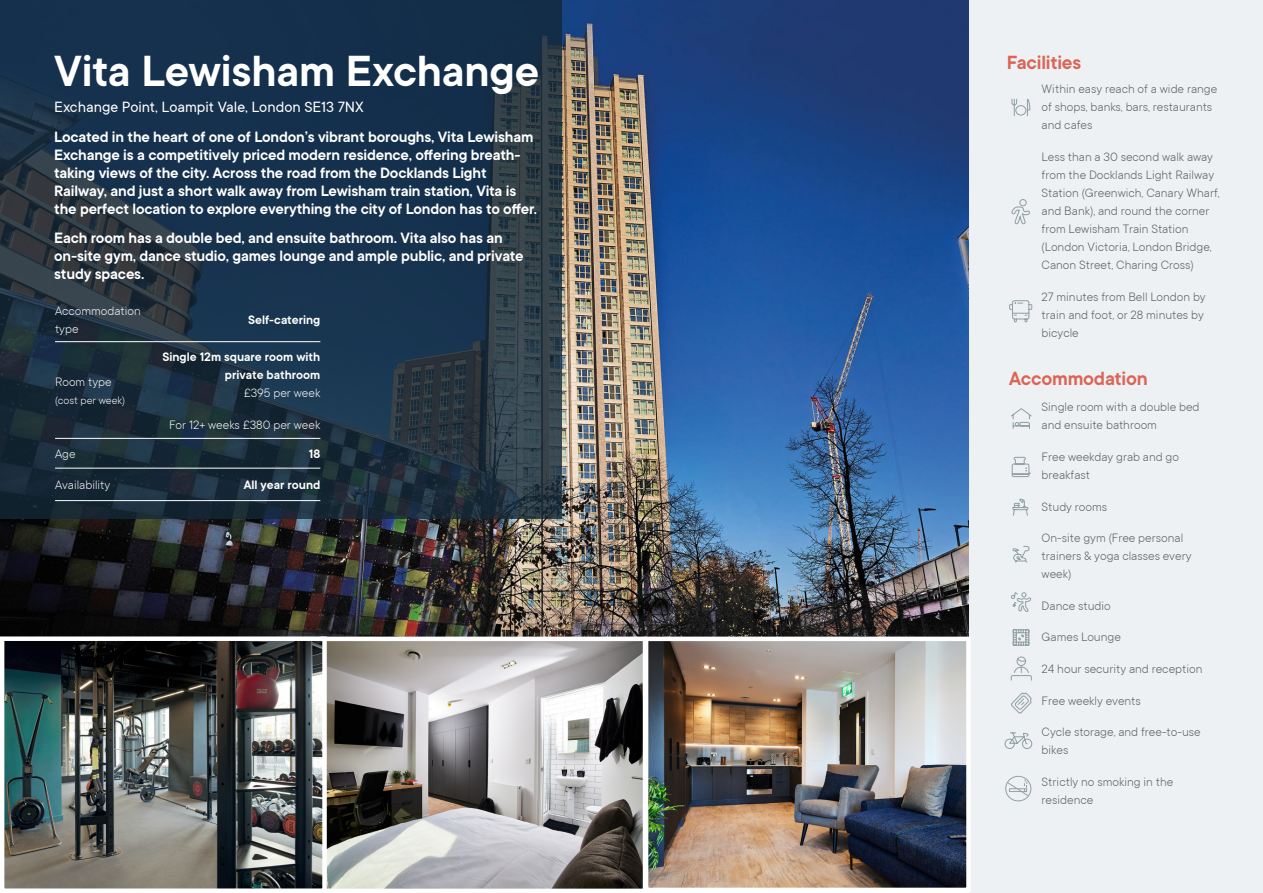
<style>
.page{position:relative;width:1263px;height:893px;background:#fff}
.page>*{position:absolute;margin:0;border:0;box-sizing:border-box;transform-origin:0 0}
.t1{font:600 48px "TT Commons";letter-spacing:-.005em;color:#fff}
.Sub-h2{font:600 21px "TT Commons";letter-spacing:-.01em;color:#db6456}
.Sub-h{font:600 16.5px/18px "TT Commons";letter-spacing:-.01em;color:#fff}
.t2{font:16.5px "TT Commons";color:#fff}
.Body_Black{font:300 13.5px/18px "TT Commons";color:#57585a}
.Body_demibold{font:600 13.5px/18px "TT Commons";color:#fff;text-align:right}
.Body_Black-2{font:300 13.5px/18px "TT Commons";color:#fff}
.Body_demibold-2{font:300 13.5px "TT Commons";color:#fff}
.Body_Black-3{font:300 12px "TT Commons";color:#fff}
.s1{font-weight:300}
</style>
<div class="page">
<img style="left:0;top:0;width:969px;height:637px">
<svg style="left:0;top:0;width:561px;height:518px;background:#1d3246"></svg>
<div style="left:969px;top:0;width:294px;height:893px;background:#edf1f3"></div>
<hr style="left:55px;top:500px;width:93px;height:1px;background:#fff">
<hr style="left:148px;top:500px;width:172px;height:1px;background:#fff">
<hr style="left:55px;top:341px;width:93px;height:1px;background:#fff">
<hr style="left:148px;top:341px;width:172px;height:1px;background:#fff">
<hr style="left:55px;top:438px;width:93px;height:1px;background:#fff">
<hr style="left:148px;top:438px;width:172px;height:1px;background:#fff">
<hr style="left:55px;top:468px;width:93px;height:1px;background:#fff">
<hr style="left:148px;top:468px;width:172px;height:1px;background:#fff">
<img style="left:5px;top:641px;width:961px;height:247px">
<div style="left:320px;top:637px;width:327px;height:256px;border:4px solid #fff"></div>
<div style="left:0;top:636px;width:327px;height:257px;border:4px solid #fff"></div>
<div style="left:644px;top:637px;width:327px;height:255px;border:4px solid #fff"></div>
<svg style="left:1011px;top:408px;width:21px;height:21px"></svg>
<svg style="left:1010px;top:656px;width:22px;height:25px"></svg>
<svg style="left:1009px;top:300px;width:24px;height:23px"></svg>
<svg style="left:1012px;top:199px;width:18px;height:26px"></svg>
<svg style="left:1005px;top:775px;width:27px;height:27px"></svg>
<svg style="left:1011px;top:98px;width:20px;height:18px"></svg>
<svg style="left:1011px;top:456px;width:20px;height:22px"></svg>
<svg style="left:1012px;top:498px;width:17px;height:18px"></svg>
<svg style="left:1012px;top:546px;width:18px;height:17px"></svg>
<svg style="left:1011px;top:592px;width:20px;height:54px"></svg>
<svg style="left:1004px;top:732px;width:29px;height:17px"></svg>
<svg style="left:1011px;top:692px;width:21px;height:22px"></svg>
<h5 class="t1" style="left:54px;top:44px;width:486px">Vita Lewisham Exchange</h5>
<h5 class="t2" style="left:54px;top:98px;width:311px">Exchange Point, Loampit Vale, London SE13 7NX</h5>
<p class="Sub-h" style="left:54px;top:129px;width:484px">Located in the heart of one of London’s vibrant boroughs, Vita Lewisham Exchange is a competitively priced modern residence, offering breath&shy;taking views of the city. Across the road from the Docklands Light Railway, and just a short walk away from Lewisham train station, Vita is the perfect location to explore everything the city of London has to offer.</p>
<p class="Sub-h" style="left:54px;top:229px;width:471px">Each room has a double bed, and ensuite bathroom. Vita also has an on-site gym, dance studio, games lounge and ample public, and private study spaces.</p>
<p class="Body_Black-2" style="left:55px;top:302px;width:87px">Accommodation type</p>
<p class="Body_demibold" style="left:248px;top:311px;width:74px">Self-catering</p>
<p class="Body_Black-2" style="left:55px;top:372px;width:58px">Room type</p>
<p class="Body_Black-3" style="left:55px;top:394px;width:72px">(cost per week)</p>
<p class="Body_demibold" style="left:162px;top:348px;width:159px">Single 12m square room with private bathroom<br><span class="s1">£395 per week</span></p>
<p class="Body_demibold-2" style="left:169px;top:417px;width:153px">For 12+ weeks £380 per week</p>
<p class="Body_Black-2" style="left:55px;top:445px;width:22px">Age</p>
<p class="Body_demibold" style="left:309px;top:445px;width:13px">18</p>
<p class="Body_Black-2" style="left:55px;top:476px;width:57px">Availability</p>
<p class="Body_demibold" style="left:244px;top:476px;width:78px">All year round</p>
<p class="Sub-h2" style="left:1007px;top:51px;width:76px">Facilities</p>
<p class="Body_Black" style="left:1042px;top:80px;width:177px">Within easy reach of a wide range of shops, banks, bars, restaurants and cafes</p>
<p class="Body_Black" style="left:1042px;top:148px;width:179px">Less than a 30 second walk away from the Docklands Light Railway<br>Station (Greenwich, Canary Wharf, and Bank), and round the corner from Lewisham Train Station (London Victoria, London Bridge,<br>Canon Street, Charing Cross)</p>
<p class="Body_Black" style="left:1042px;top:287px;width:166px">27 minutes from Bell London by train and foot, or 28 minutes by bicycle</p>
<p class="Sub-h2" style="left:1009px;top:367px;width:140px">Accommodation</p>
<p class="Body_Black" style="left:1042px;top:398px;width:159px">Single room with a double bed and ensuite bathroom</p>
<p class="Body_Black" style="left:1042px;top:448px;width:139px">Free weekday grab and go breakfast</p>
<p class="Body_Black" style="left:1042px;top:497px;width:67px">Study rooms</p>
<p class="Body_Black" style="left:1042px;top:529px;width:151px">On-site gym (Free personal trainers &amp; yoga classes every week)</p>
<p class="Body_Black" style="left:1042px;top:597px;width:71px">Dance studio</p>
<p class="Body_Black" style="left:1042px;top:628px;width:81px">Games Lounge</p>
<p class="Body_Black" style="left:1042px;top:660px;width:162px">24 hour security and reception</p>
<p class="Body_Black" style="left:1042px;top:691px;width:101px">Free weekly events</p>
<p class="Body_Black" style="left:1042px;top:723px;width:161px">Cycle storage, and free-to-use bikes</p>
<p class="Body_Black" style="left:1042px;top:773px;width:133px">Strictly no smoking in the residence</p>
</div>
